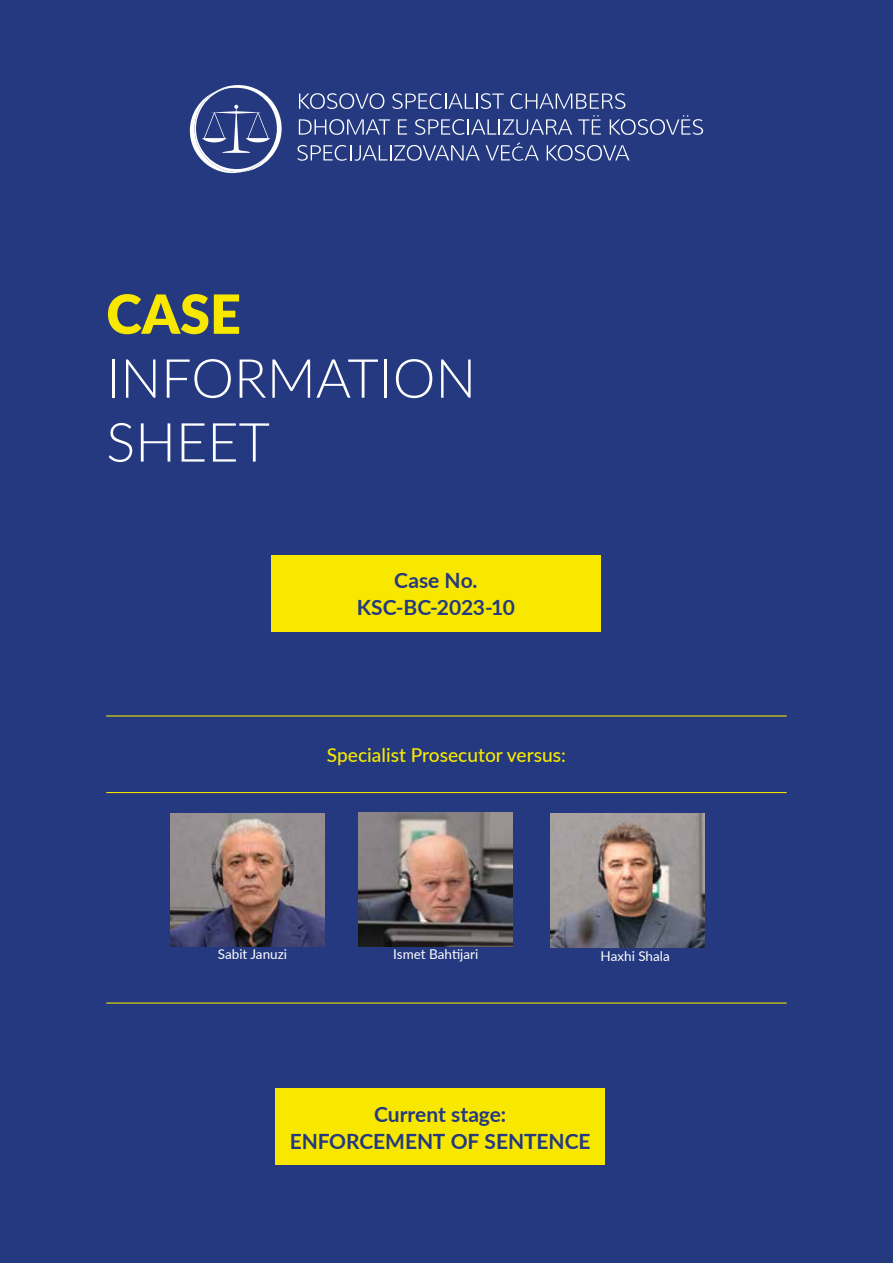
<style>
.page{position:relative;width:893px;height:1263px;background:#24397f}
.page>*{position:absolute;margin:0;border:0;box-sizing:border-box;transform-origin:0 0}
.t1{font:300 54px/63.9px "Lato";color:#fff}
.t2{font:900 54px "Lato";color:#f8e800}
.t3{font:700 21px/27px "Lato";letter-spacing:-.005em;color:#24397f;text-align:center}
.t4{font:500 19.2px "Lato";color:#f8e800}
.t5{font:13.5px "Lato";color:#fff}
</style>
<div class="page">
<div style="left:271px;top:555px;width:330px;height:76px;background:#f8e800"></div>
<img style="left:170px;top:814px;width:154px;height:132px">
<img style="left:359px;top:812px;width:154px;height:134px">
<img style="left:550px;top:814px;width:154px;height:134px">
<hr style="left:106px;top:715px;width:681px;height:1px;background:#f8e800">
<hr style="left:106px;top:792px;width:681px;height:1px;background:#f8e800">
<hr style="left:106px;top:1002px;width:681px;height:1px;background:#f8e800">
<svg style="left:299px;top:119px;width:91px;height:16px"></svg>
<svg style="left:398px;top:119px;width:9px;height:16px"></svg>
<svg style="left:415px;top:119px;width:157px;height:16px"></svg>
<svg style="left:578px;top:115px;width:23px;height:20px"></svg>
<svg style="left:610px;top:115px;width:93px;height:20px"></svg>
<svg style="left:299px;top:93px;width:85px;height:16px"></svg>
<svg style="left:392px;top:93px;width:112px;height:16px"></svg>
<svg style="left:511px;top:93px;width:114px;height:16px"></svg>
<svg style="left:297px;top:145px;width:183px;height:16px"></svg>
<svg style="left:547px;top:145px;width:82px;height:16px"></svg>
<svg style="left:486px;top:142px;width:53px;height:19px"></svg>
<svg style="left:190px;top:85px;width:92px;height:88px"></svg>
<div style="left:275px;top:1089px;width:330px;height:76px;background:#f8e800"></div>
<h1 class="t2" style="left:106px;top:273px;width:136px">CASE</h1>
<h1 class="t1" style="left:106px;top:344px;width:371px">INFORMATION<br>SHEET</h1>
<p class="t3" style="left:357px;top:566px;width:159px">Case No.<br>KSC-BC-2023-10</p>
<p class="t4" style="left:327px;top:741px;width:240px">Specialist Prosecutor versus:</p>
<p class="t5" style="left:218px;top:944px;width:71px">Sabit Januzi</p>
<p class="t5" style="left:393px;top:944px;width:87px">Ismet Bahtijari</p>
<p class="t5" style="left:601px;top:946px;width:71px">Haxhi Shala</p>
<p class="t3" style="left:290px;top:1100px;width:302px">Current stage:<br>ENFORCEMENT OF SENTENCE</p>
</div>
